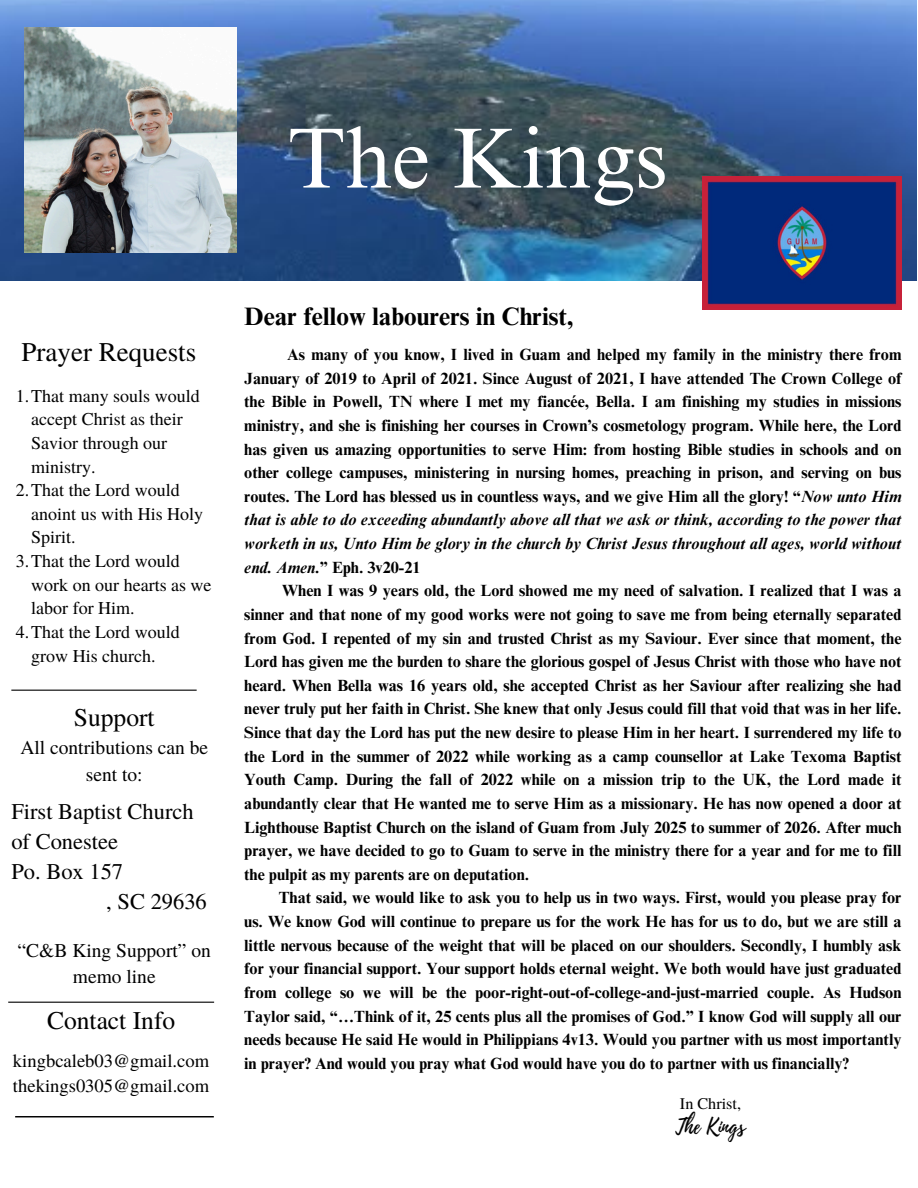
<style>
.page{position:relative;width:918px;height:1188px;background:#fff}
.page>*{position:absolute;margin:0;border:0;box-sizing:border-box;transform-origin:0 0}
.t1{font:85.5px "Times NRMT Pro";color:#fff}
.t2{font:27px "Te X Gyre Termes";color:#000}
.t3{font:25.5px "Te X Gyre Termes";color:#000}
.t4{font:700 25.2px "Times NRMT Pro";color:#000}
.t5{font:22.5px "Te X Gyre Termes";color:#000}
.t6{font:21px "Playlist Script";color:#000}
.t7{font:19.5px/26.2px "Te X Gyre Termes";color:#000;text-align:center}
.t8{font:18.6px/25px "Te X Gyre Termes";color:#000}
.t9{font:18px/23.7px "Te X Gyre Termes";color:#000}
.t10{font:700 16.2px "Times NRMT Pro";color:#000}
.t11{font:italic 700 16.2px "Times NRMT Pro";color:#000}
.t12{font:16.2px "Te X Gyre Termes";color:#000}
.s1{font-style:italic}
</style>
<div class="page">
<img style="left:15px;top:1116px;width:199px;height:2px">
<img style="left:0;top:0;width:917px;height:280px">
<img style="left:24px;top:27px;width:213px;height:225px">
<img style="left:703px;top:177px;width:199px;height:132px">
<hr style="left:8px;top:1002px;width:206px;height:1px;background:#000">
<hr style="left:11px;top:690px;width:186px;height:1px;background:#000">
<h2 class="t1" style="left:288px;top:126px;width:381px">The Kings</h2>
<p class="t2" style="left:22px;top:333px;width:176px">Prayer Requests</p>
<p class="t9" style="left:31px;top:383px;width:170px;text-indent:-15px">1.That many souls would accept Christ as their<br>Savior through our ministry.</p>
<p class="t9" style="left:31px;top:477px;width:173px;text-indent:-15px">2.That the Lord would anoint us with His Holy<br>Spirit.</p>
<h6 class="t9" style="left:31px;top:548px;width:182px;text-indent:-15px">3.That the Lord would work on our hearts as we labor for Him.</h6>
<p class="t9" style="left:16px;top:619px;width:165px;text-align:center">4.That the Lord would grow His church.</p>
<p class="t3" style="left:74px;top:699px;width:82px">Support</p>
<p class="t7" style="left:20px;top:734px;width:189px">All contributions can be sent to:</p>
<p class="t5" style="left:11px;top:796px;width:184px">First Baptist Church</p>
<p class="t5" style="left:11px;top:826px;width:108px">of Conestee</p>
<p class="t5" style="left:11px;top:856px;width:113px">Po. Box 157</p>
<p class="t5" style="left:106px;top:886px;width:102px">, SC 29636</p>
<h5 class="t7" style="left:18px;top:936px;width:195px">“C&amp;B King Support” on memo line</h5>
<h3 class="t3" style="left:47px;top:1003px;width:130px">Contact Info</h3>
<p class="t8" style="left:13px;top:1048px;width:198px">kingbcaleb03@gmail.com thekings0305@gmail.com</p>
<h1 class="t4" style="left:244px;top:307px;width:331px">Dear fellow labourers in Christ,</h1>
<p class="t10" style="left:287px;top:348px;width:616px">As many of you know, I lived in Guam and helped my family in the ministry there from</p>
<p class="t10" style="left:244px;top:372px;width:659px">January of 2019 to April of 2021. Since August of 2021, I have attended The Crown College of</p>
<p class="t10" style="left:244px;top:396px;width:659px">the Bible in Powell, TN where I met my fiancée, Bella. I am finishing my studies in missions</p>
<p class="t10" style="left:244px;top:419px;width:659px">ministry, and she is finishing her courses in Crown’s cosmetology program. While here, the Lord</p>
<p class="t10" style="left:244px;top:443px;width:659px">has given us amazing opportunities to serve Him: from hosting Bible studies in schools and on</p>
<p class="t10" style="left:244px;top:467px;width:659px">other college campuses, ministering in nursing homes, preaching in prison, and serving on bus</p>
<p class="t10" style="left:244px;top:490px;width:659px">routes. The Lord has blessed us in countless ways, and we give Him all the glory! “<span class="s1">Now unto Him</span></p>
<p class="t11" style="left:244px;top:514px;width:659px">that is able to do exceeding abundantly above all that we ask or think, according to the power that</p>
<p class="t11" style="left:244px;top:537px;width:659px">worketh in us, Unto Him be glory in the church by Christ Jesus throughout all ages, world without</p>
<p class="t10" style="left:244px;top:561px;width:178px"><span class="s1">end. Amen.</span>” Eph. 3v20-21</p>
<p class="t10" style="left:282px;top:585px;width:621px">When I was 9 years old, the Lord showed me my need of salvation. I realized that I was a</p>
<p class="t10" style="left:244px;top:608px;width:659px">sinner and that none of my good works were not going to save me from being eternally separated</p>
<p class="t10" style="left:244px;top:632px;width:659px">from God. I repented of my sin and trusted Christ as my Saviour. Ever since that moment, the</p>
<p class="t10" style="left:244px;top:656px;width:659px">Lord has given me the burden to share the glorious gospel of Jesus Christ with those who have not</p>
<p class="t10" style="left:244px;top:679px;width:659px">heard. When Bella was 16 years old, she accepted Christ as her Saviour after realizing she had</p>
<p class="t10" style="left:244px;top:703px;width:659px">never truly put her faith in Christ. She knew that only Jesus could fill that void that was in her life.</p>
<p class="t10" style="left:244px;top:726px;width:659px">Since that day the Lord has put the new desire to please Him in her heart. I surrendered my life to</p>
<p class="t10" style="left:244px;top:750px;width:659px">the Lord in the summer of 2022 while working as a camp counsellor at Lake Texoma Baptist</p>
<p class="t10" style="left:244px;top:774px;width:659px">Youth Camp. During the fall of 2022 while on a mission trip to the UK, the Lord made it</p>
<p class="t10" style="left:244px;top:797px;width:659px">abundantly clear that He wanted me to serve Him as a missionary. He has now opened a door at</p>
<p class="t10" style="left:244px;top:821px;width:659px">Lighthouse Baptist Church on the island of Guam from July 2025 to summer of 2026. After much</p>
<p class="t10" style="left:244px;top:845px;width:659px">prayer, we have decided to go to Guam to serve in the ministry there for a year and for me to fill</p>
<p class="t10" style="left:244px;top:868px;width:287px">the pulpit as my parents are on deputation.</p>
<p class="t10" style="left:279px;top:892px;width:624px">That said, we would like to ask you to help us in two ways. First, would you please pray for</p>
<p class="t10" style="left:244px;top:915px;width:659px">us. We know God will continue to prepare us for the work He has for us to do, but we are still a</p>
<p class="t10" style="left:244px;top:939px;width:659px">little nervous because of the weight that will be placed on our shoulders. Secondly, I humbly ask</p>
<p class="t10" style="left:244px;top:963px;width:659px">for your financial support. Your support holds eternal weight. We both would have just graduated</p>
<p class="t10" style="left:244px;top:986px;width:659px">from college so we will be the poor-right-out-of-college-and-just-married couple. As Hudson</p>
<p class="t10" style="left:244px;top:1010px;width:659px">Taylor said, “…Think of it, 25 cents plus all the promises of God.” I know God will supply all our</p>
<p class="t10" style="left:244px;top:1034px;width:659px">needs because He said He would in Philippians 4v13. Would you partner with us most importantly</p>
<p class="t10" style="left:244px;top:1057px;width:606px">in prayer? And would you pray what God would have you do to partner with us financially?</p>
<h4 class="t12" style="left:680px;top:1092px;width:63px">In Christ,</h4>
<h5 class="t6" style="left:676px;top:1112px;width:71px">The Kings</h5>
</div>
